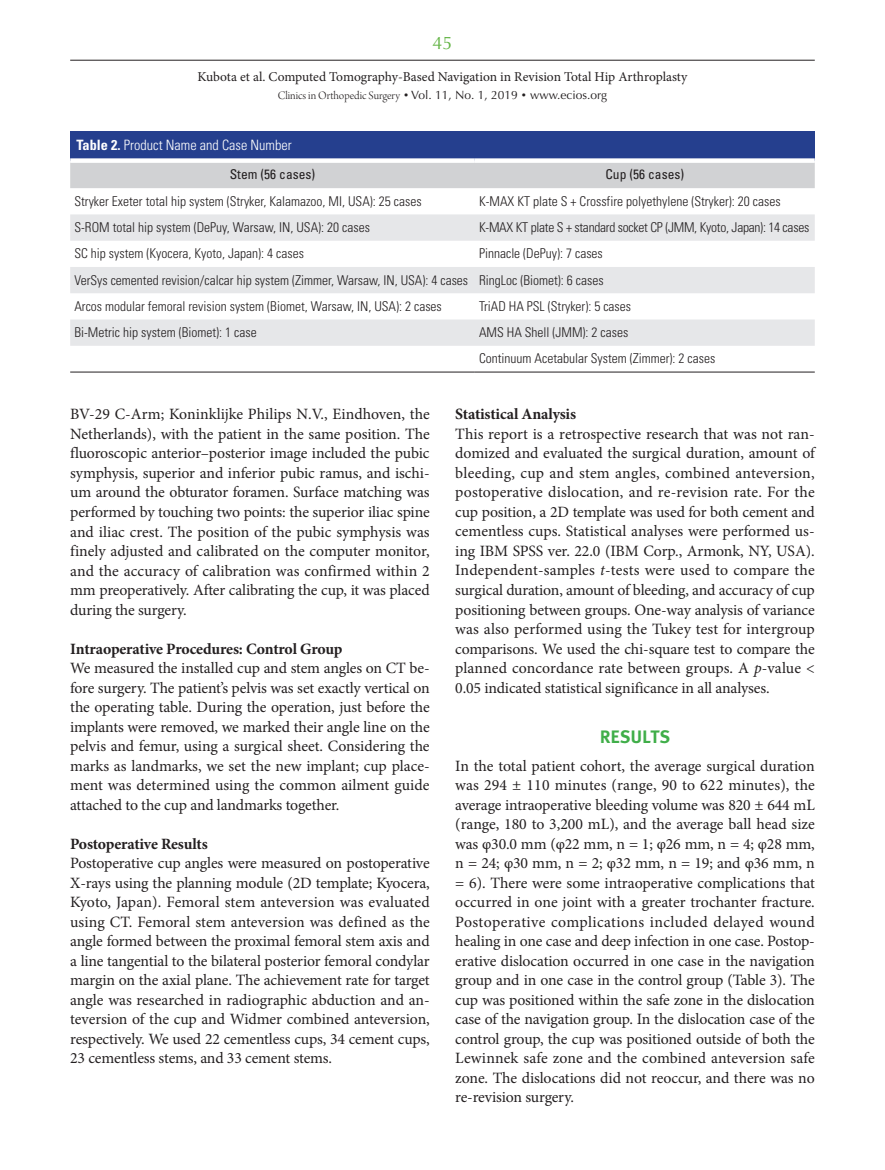
<style>
.page{position:relative;width:885px;height:1170px;background:#fff}
.page>*{position:absolute;margin:0;border:0;box-sizing:border-box;transform-origin:0 0}
.t1{font:700 18px "Meta Plus";letter-spacing:-.01em;color:#40ae49}
.t2{font:18px "Optima LT Std";color:#63b445}
.t3{font:15.75px/19.5px "Minion Pro";letter-spacing:-.01em;color:#231f20;text-align:justify}
.t4{font:700 15.75px "Minion Pro";letter-spacing:-.015em;color:#231f20}
.t5{font:300 condensed 14.25px "Univers LT Std";color:#fff}
.t6{font:300 condensed 13.5px/26.2px "Univers LT Std";color:#231f20;text-align:justify}
.t7{font:13.5px "Minion Pro";letter-spacing:-.005em;color:#231f20}
.t8{font:300 condensed 13.5px "Univers LT Std";letter-spacing:-.02em;color:#231f20}
.t9{font:condensed 13.5px "Univers LT Std";color:#231f20}
.t10{font:12px "Optima LT Std";color:#231f20}
.s1{font-family:"Arno Pro Light Display"}
.s2{font-size:9px}
.s3{font-weight:700}
.s4{font-style:italic}
</style>
<div class="page">
<hr style="left:70px;top:60px;width:744px;height:1px;background:#231f20">
<div style="left:70px;top:131px;width:744px;height:30px;background:#253f8e"></div>
<div style="left:70px;top:163px;width:744px;height:25px;background:#d1d2d4"></div>
<svg style="left:70px;top:214px;width:744px;height:132px;fill:#e6e7e9"></svg>
<div style="left:70px;top:158px;width:405px;height:5px;background:#fff"></div>
<div style="left:475px;top:158px;width:339px;height:5px;background:#fff"></div>
<hr style="left:70px;top:371px;width:405px;height:1px;background:#231f20">
<hr style="left:475px;top:371px;width:339px;height:1px;background:#231f20">
<p class="t2" style="left:432px;top:32px;width:22px">45</p>
<p class="t7" style="left:198px;top:68px;width:491px">Kubota et al. Computed Tomography-Based Navigation in Revision Total Hip Arthroplasty</p>
<p class="t10" style="left:278px;top:88px;width:331px"><span class="s1">Clinics in Orthopedic Surgery</span> <span class="s2">•</span> Vol. 11, No. 1, 2019 <span class="s2">•</span> www.ecios.org</p>
<p class="t5" style="left:77px;top:136px;width:216px"><span class="s3">Table 2.</span> Product Name and Case Number</p>
<p class="t9" style="left:230px;top:166px;width:87px">Stem (56 cases)</p>
<p class="t9" style="left:605px;top:166px;width:80px">Cup (56 cases)</p>
<p class="t6" style="left:74px;top:188px;width:348px">Stryker Exeter total hip system (Stryker, Kalamazoo, MI, USA): 25 cases</p>
<p class="t6" style="left:479px;top:188px;width:303px">K-MAX KT plate S + Crossfire polyethylene (Stryker): 20 cases</p>
<p class="t6" style="left:74px;top:214px;width:297px">S-ROM total hip system (DePuy, Warsaw, IN, USA): 20 cases</p>
<p class="t8" style="left:479px;top:219px;width:332px">K-MAX KT plate S + standard socket CP (JMM, Kyoto, Japan): 14 cases</p>
<p class="t6" style="left:74px;top:240px;width:231px">SC hip system (Kyocera, Kyoto, Japan): 4 cases</p>
<p class="t6" style="left:74px;top:240px;width:530px;text-indent:404px">Pinnacle (DePuy): 7 cases VerSys cemented revision/calcar hip system (Zimmer, Warsaw, IN, USA): 4 cases RingLoc (Biomet): 6 cases Arcos modular femoral revision system (Biomet, Warsaw, IN, USA): 2 cases</p>
<p class="t6" style="left:479px;top:293px;width:153px">TriAD HA PSL (Stryker): 5 cases</p>
<p class="t6" style="left:74px;top:319px;width:184px">Bi-Metric hip system (Biomet): 1 case</p>
<p class="t6" style="left:479px;top:319px;width:238px">AMS HA Shell (JMM): 2 cases<br>Continuum Acetabular System (Zimmer): 2 cases</p>
<p class="t3" style="left:70px;top:404px;width:361px">BV-29 C-Arm; Koninklijke Philips N.V., Eindhoven, the Netherlands), with the patient in the same position. The fluoroscopic anterior–posterior image included the pubic symphysis, superior and inferior pubic ramus, and ischi&shy;um around the obturator foramen. Surface matching was performed by touching two points: the superior iliac spine and iliac crest. The position of the pubic symphysis was finely adjusted and calibrated on the computer monitor, and the accuracy of calibration was confirmed within 2 mm preoperatively. After calibrating the cup, it was placed during the surgery.</p>
<p class="t4" style="left:70px;top:637px;width:274px">Intraoperative Procedures: Control Group</p>
<p class="t3" style="left:70px;top:658px;width:361px">We measured the installed cup and stem angles on CT be&shy;fore surgery. The patient’s pelvis was set exactly vertical on the operating table. During the operation, just before the implants were removed, we marked their angle line on the pelvis and femur, using a surgical sheet. Considering the marks as landmarks, we set the new implant; cup place&shy;ment was determined using the common ailment guide attached to the cup and landmarks together.</p>
<p class="t4" style="left:70px;top:832px;width:139px">Postoperative Results</p>
<p class="t3" style="left:70px;top:853px;width:361px">Postoperative cup angles were measured on postoperative X-rays using the planning module (2D template; Kyocera, Kyoto, Japan). Femoral stem anteversion was evaluated using CT. Femoral stem anteversion was defined as the angle formed between the proximal femoral stem axis and a line tangential to the bilateral posterior femoral condylar margin on the axial plane. The achievement rate for target angle was researched in radiographic abduction and an&shy;teversion of the cup and Widmer combined anteversion, respectively. We used 22 cementless cups, 34 cement cups, 23 cementless stems, and 33 cement stems.</p>
<p class="t4" style="left:455px;top:403px;width:122px">Statistical Analysis</p>
<p class="t3" style="left:455px;top:424px;width:361px">This report is a retrospective research that was not ran&shy;domized and evaluated the surgical duration, amount of bleeding, cup and stem angles, combined anteversion, postoperative dislocation, and re-revision rate. For the cup position, a 2D template was used for both cement and cementless cups. Statistical analyses were performed us&shy;ing IBM SPSS ver. 22.0 (IBM Corp., Armonk, NY, USA).<br>Independent-samples <span class="s4">t</span>-tests were used to compare the surgical duration, amount of bleeding, and accuracy of cup positioning between groups. One-way analysis of variance was also performed using the Tukey test for intergroup comparisons. We used the chi-square test to compare the planned concordance rate between groups. A <span class="s4">p</span>-value &lt; 0.05 indicated statistical significance in all analyses.</p>
<p class="t1" style="left:599px;top:726px;width:72px">RESULTS</p>
<p class="t3" style="left:455px;top:755px;width:361px">In the total patient cohort, the average surgical duration was 294 ± 110 minutes (range, 90 to 622 minutes), the average intraoperative bleeding volume was 820 ± 644 mL (range, 180 to 3,200 mL), and the average ball head size was φ30.0 mm (φ22 mm, n = 1; φ26 mm, n = 4; φ28 mm, n = 24; φ30 mm, n = 2; φ32 mm, n = 19; and φ36 mm, n = 6). There were some intraoperative complications that occurred in one joint with a greater trochanter fracture.<br>Postoperative complications included delayed wound healing in one case and deep infection in one case. Postop&shy;erative dislocation occurred in one case in the navigation group and in one case in the control group (Table 3). The cup was positioned within the safe zone in the dislocation case of the navigation group. In the dislocation case of the control group, the cup was positioned outside of both the Lewinnek safe zone and the combined anteversion safe zone. The dislocations did not reoccur, and there was no re-revision surgery.</p>
</div>
